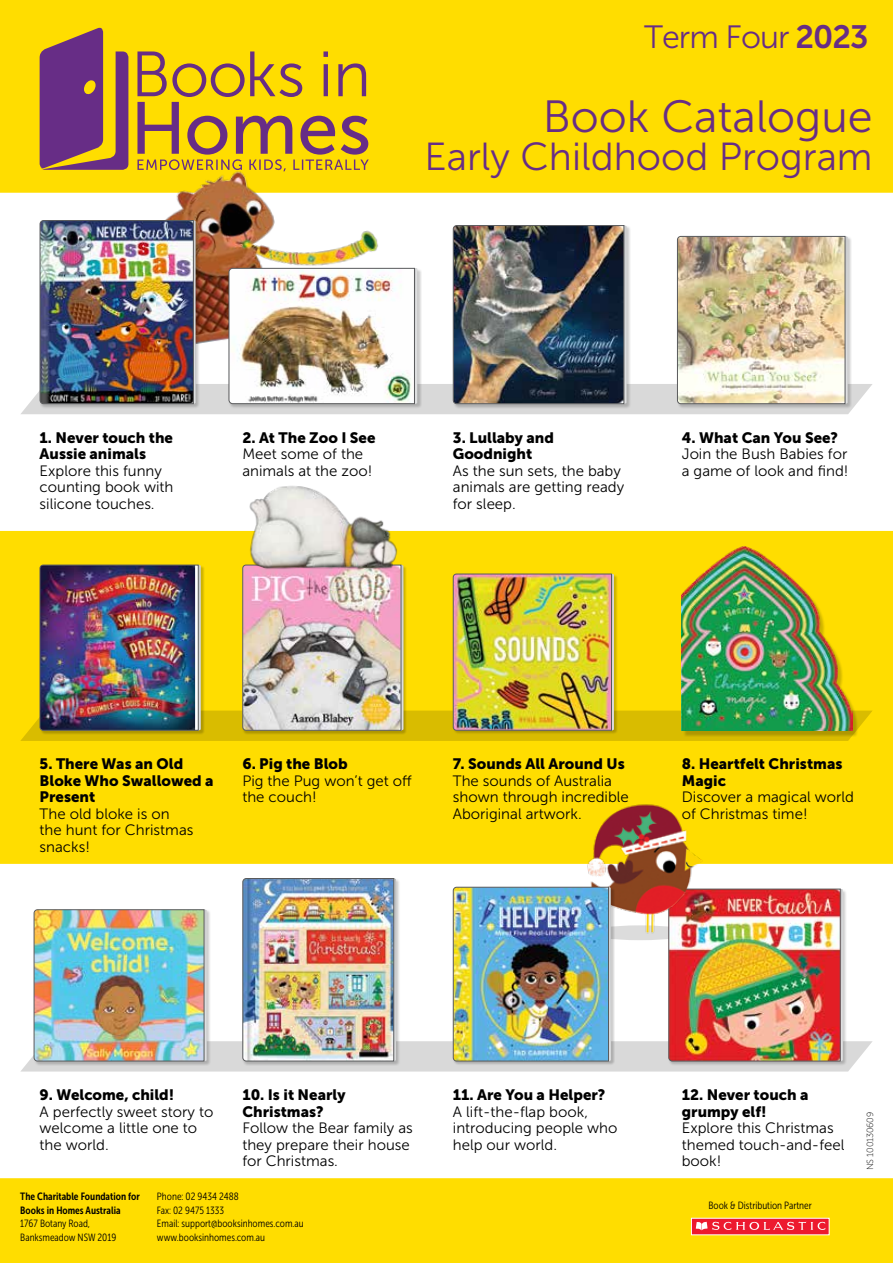
<style>
.page{position:relative;width:893px;height:1263px;background:#fff}
.page>*{position:absolute;margin:0;border:0;box-sizing:border-box;transform-origin:0 0}
.t1{font:45px "Museo Sans 300";color:#672d86}
.t2{font:39px "Museo Sans 300";color:#672d86}
.t3{font:32.25px "Museo Sans 300";letter-spacing:-.03em;color:#672d86}
.t4{font:15px/16.5px "Museo Sans 300";color:#000}
.t5{font:15px/16.5px "Museo Sans 900";color:#000}
.t6{font:10.5px/13.5px "Museo Sans Cond 300";color:#000}
.t7{font:10.5px/13.5px "Museo Sans Cond 700";color:#000}
.t8{font:9px "Museo Sans 100";letter-spacing:-.02em;color:#000}
.s1{font-family:"Museo Sans 700"}
</style>
<div class="page">
<div style="left:0;top:530px;width:893px;height:334px;background:#fd0"></div>
<div style="left:0;top:0;width:893px;height:193px;background:#fd0"></div>
<svg style="left:40px;top:26px;width:88px;height:144px;background:#8f5c61"></svg>
<svg style="left:137px;top:51px;width:232px;height:98px;background:#d7af22"></svg>
<img style="left:681px;top:546px;width:171px;height:18px">
<img style="left:115px;top:149px;width:285px;height:71px">
<img style="left:21px;top:220px;width:851px;height:194px">
<img style="left:573px;top:798px;width:164px;height:80px">
<img style="left:21px;top:878px;width:852px;height:193px">
<img style="left:20px;top:564px;width:853px;height:177px">
<img style="left:231px;top:486px;width:178px;height:97px">
<div style="left:0;top:1178px;width:893px;height:85px;background:#fd0"></div>
<div style="left:691px;top:1218px;width:138px;height:17px;background:#ed1a2e"></div>
<svg style="left:696px;top:1222px;width:129px;height:8px"></svg>
<div style="left:691px;top:1218px;width:138px;height:17px;border:1px solid #fff"></div>
<h3 class="t3" style="left:644px;top:19px;width:226px">Term Four <span class="s1">2023</span></h3>
<h1 class="t1" style="left:543px;top:92px;width:331px">Book Catalogue</h1>
<h2 class="t2" style="left:425px;top:135px;width:450px">Early Childhood Program</h2>
<p class="t5" style="left:40px;top:429px;width:135px">1. Never touch the<br>Aussie animals</p>
<p class="t4" style="left:40px;top:462px;width:135px">Explore this funny counting book with silicone touches.</p>
<p class="t5" style="left:242px;top:429px;width:135px">2. At The Zoo I See</p>
<p class="t4" style="left:242px;top:446px;width:131px">Meet some of the animals at the zoo!</p>
<p class="t5" style="left:453px;top:429px;width:103px">3. Lullaby and<br>Goodnight</p>
<p class="t4" style="left:453px;top:462px;width:173px">As the sun sets, the baby animals are getting ready for sleep.</p>
<p class="t5" style="left:682px;top:429px;width:158px">4. What Can You See?</p>
<p class="t4" style="left:682px;top:446px;width:168px">Join the Bush Babies for a game of look and find!</p>
<p class="t5" style="left:40px;top:756px;width:175px">5. There Was an Old<br>Bloke Who Swallowed a<br>Present</p>
<p class="t4" style="left:40px;top:805px;width:155px">The old bloke is on the hunt for Christmas snacks!</p>
<p class="t5" style="left:242px;top:756px;width:107px">6. Pig the Blob</p>
<p class="t4" style="left:242px;top:772px;width:171px">Pig the Pug won’t get off the couch!</p>
<p class="t5" style="left:453px;top:756px;width:173px">7. Sounds All Around Us</p>
<p class="t4" style="left:453px;top:772px;width:178px">The sounds of Australia shown through incredible<br>Aboriginal artwork.</p>
<p class="t5" style="left:682px;top:756px;width:162px">8. Heartfelt Christmas<br>Magic</p>
<p class="t4" style="left:682px;top:789px;width:174px">Discover a magical world of Christmas time!</p>
<p class="t5" style="left:40px;top:1086px;width:136px">9. Welcome, child!</p>
<p class="t4" style="left:40px;top:1103px;width:175px">A perfectly sweet story to welcome a little one to the world.</p>
<p class="t5" style="left:242px;top:1086px;width:105px">10. Is it Nearly<br>Christmas?</p>
<p class="t4" style="left:242px;top:1120px;width:172px">Follow the Bear family as they prepare their house for Christmas.</p>
<p class="t5" style="left:453px;top:1086px;width:154px">11. Are You a Helper?</p>
<p class="t4" style="left:453px;top:1103px;width:166px">A lift-the-flap book, introducing people who help our world.</p>
<p class="t5" style="left:682px;top:1086px;width:128px">12. Never touch a grumpy elf!</p>
<p class="t4" style="left:682px;top:1120px;width:164px">Explore this Christmas themed touch-and-feel book!</p>
<p class="t8" style="left:865px;top:1170px;width:60px;rotate:-90deg">NS 100130609</p>
<p class="t7" style="left:20px;top:1190px;width:121px">The Charitable Foundation for<br>Books in Homes Australia</p>
<p class="t6" style="left:20px;top:1217px;width:97px">1767 Botany Road,<br>Banksmeadow NSW 2019</p>
<p class="t6" style="left:157px;top:1190px;width:148px">Phone: 02 9434 2488<br>Fax: 02 9475 1333<br>Email: support@booksinhomes.com.au www.booksinhomes.com.au</p>
<p class="t6" style="left:708px;top:1199px;width:105px">Book &amp; Distribution Partner</p>
</div>
